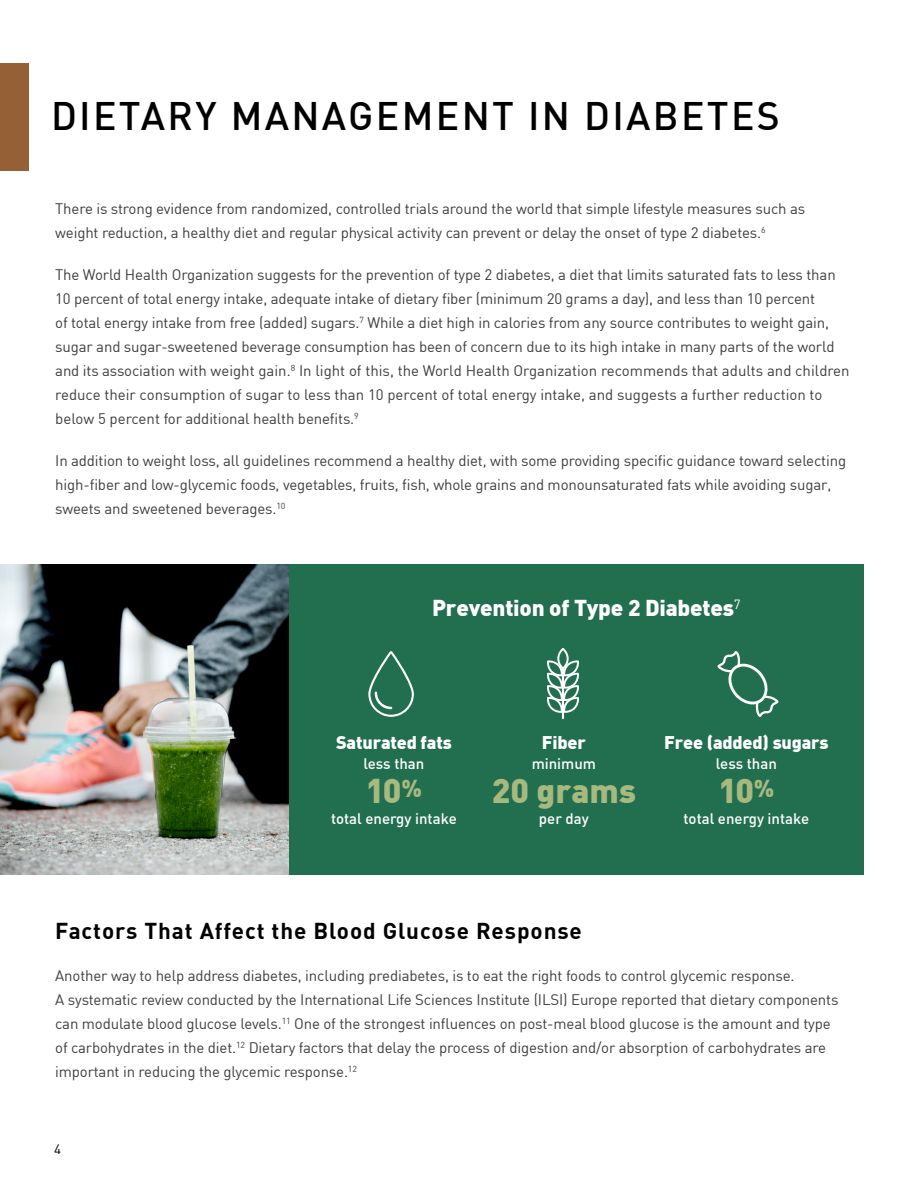
<style>
.page{position:relative;width:918px;height:1188px;background:#fff}
.page>*{position:absolute;margin:0;border:0;box-sizing:border-box;transform-origin:0 0}
.t1{font:500 39px "DIN";letter-spacing:.06em;color:#000}
.copy{font:900 33.6px "DIN";color:#a8b97f}
.copy-2{font:700 22.5px "DIN";letter-spacing:.04em;color:#000}
.copy-3{font:900 22.5px "DIN";letter-spacing:-.01em;color:#fff}
.copy-4{font:900 18px "DIN";letter-spacing:-.01em;color:#fff}
.copy-5{font:15px/24px "DIN";letter-spacing:-.01em;color:#3e3e3f}
.copy-6{font:500 15px "DIN";color:#fff}
.t2{font:13.5px "DIN";color:#000}
</style>
<div class="page">
<div style="left:288px;top:564px;width:576px;height:310px;background:#226f50"></div>
<img style="left:1px;top:564px;width:287px;height:310px">
<div style="left:0;top:63px;width:28px;height:108px;background:#966036"></div>
<svg style="left:368px;top:651px;width:46px;height:66px"></svg>
<svg style="left:547px;top:648px;width:32px;height:65px"></svg>
<hr style="left:562px;top:668px;width:2px;height:51px;background:#fff">
<svg style="left:717px;top:651px;width:61px;height:66px"></svg>
<p class="t1" style="left:51px;top:91px;width:730px">DIETARY MANAGEMENT IN DIABETES</p>
<p class="copy-5" style="left:55px;top:197px;width:752px">There is strong evidence from randomized, controlled trials around the world that simple lifestyle measures such as weight reduction, a healthy diet and regular physical activity can prevent or delay the onset of type 2 diabetes.<sup>6</sup></p>
<p class="copy-5" style="left:55px;top:263px;width:796px">The World Health Organization suggests for the prevention of type 2 diabetes, a diet that limits saturated fats to less than 10 percent of total energy intake, adequate intake of dietary fiber (minimum 20 grams a day), and less than 10 percent<br>of total energy intake from free (added) sugars.<sup>7</sup> While a diet high in calories from any source contributes to weight gain, sugar and sugar-sweetened beverage consumption has been of concern due to its high intake in many parts of the world and its association with weight gain.<sup>8</sup> In light of this, the World Health Organization recommends that adults and children reduce their consumption of sugar to less than 10 percent of total energy intake, and suggests a further reduction to below 5 percent for additional health benefits.<sup>9</sup></p>
<p class="copy-5" style="left:55px;top:449px;width:792px">In addition to weight loss, all guidelines recommend a healthy diet, with some providing specific guidance toward selecting high-fiber and low-glycemic foods, vegetables, fruits, fish, whole grains and monounsaturated fats while avoiding sugar, sweets and sweetened beverages.<sup>10</sup></p>
<p class="copy-3" style="left:432px;top:593px;width:310px">Prevention of Type 2 Diabetes<sup>7</sup></p>
<p class="copy-4" style="left:336px;top:731px;width:117px">Saturated fats</p>
<p class="copy" style="left:366px;top:768px;width:58px">10<sup>%</sup></p>
<p class="copy-6" style="left:363px;top:754px;width:62px">less than</p>
<p class="copy-4" style="left:542px;top:731px;width:46px">Fiber</p>
<p class="copy" style="left:492px;top:768px;width:146px">20 grams</p>
<p class="copy-6" style="left:532px;top:754px;width:66px">minimum</p>
<p class="copy-4" style="left:664px;top:731px;width:166px">Free (added) sugars</p>
<p class="copy" style="left:718px;top:768px;width:58px">10<sup>%</sup></p>
<p class="copy-6" style="left:716px;top:754px;width:62px">less than</p>
<p class="copy-6" style="left:331px;top:809px;width:127px">total energy intake</p>
<p class="copy-6" style="left:539px;top:809px;width:51px">per day</p>
<p class="copy-6" style="left:684px;top:809px;width:127px">total energy intake</p>
<p class="copy-2" style="left:55px;top:917px;width:528px">Factors That Affect the Blood Glucose Response</p>
<p class="copy-5" style="left:55px;top:964px;width:785px">Another way to help address diabetes, including prediabetes, is to eat the right foods to control glycemic response.<br>A systematic review conducted by the International Life Sciences Institute (ILSI) Europe reported that dietary components can modulate blood glucose levels.<sup>11</sup> One of the strongest influences on post-meal blood glucose is the amount and type of carbohydrates in the diet.<sup>12</sup> Dietary factors that delay the process of digestion and/or absorption of carbohydrates are important in reducing the glycemic response.<sup>12</sup></p>
<p class="t2" style="left:54px;top:1141px;width:9px">4</p>
</div>
